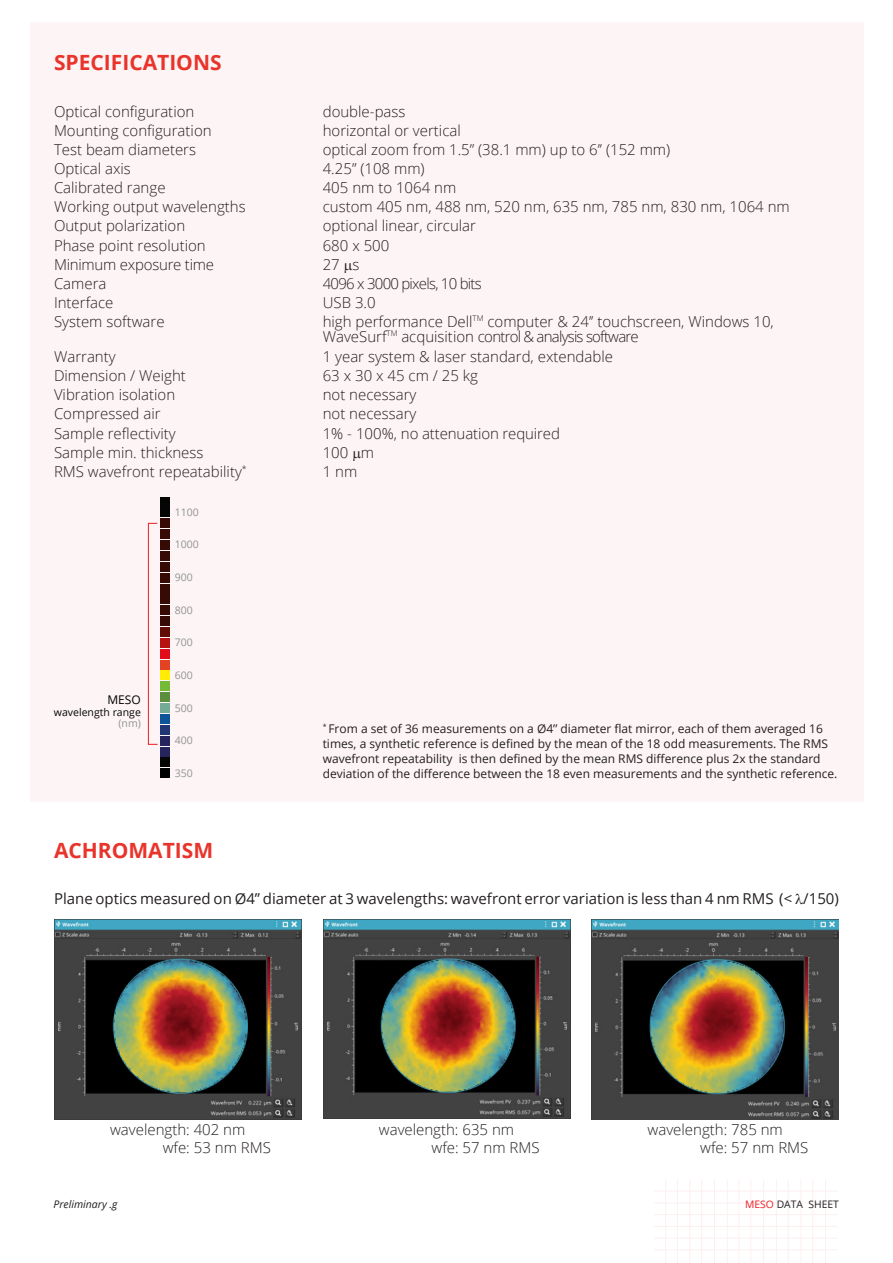
<style>
.page{position:relative;width:893px;height:1263px;background:#fff}
.page>*{position:absolute;margin:0;border:0;box-sizing:border-box;transform-origin:0 0}
.t1{font:700 21px "Open Sans";color:#e9342b}
.t2{font:300 15px/18px "Open Sans";color:#231f20}
.t3{font:15px "Open Sans";color:#231f20}
.t4{font:300 15px "Open Sans";letter-spacing:-.05em;color:#231f20}
.t5{font:12px/15px "Open Sans";color:#231f20}
.t6{font:12px "Open Sans";color:#000}
.t7{font:10.5px "Open Sans";color:#949494}
.t8{font:10.5px "Open Sans";color:#050505}
.t9{font:italic 10.5px "Open Sans";color:#231f20}
.t10{font:10.35px "Open Sans";color:#231f20}
.s1{color:#ee2027}
</style>
<div class="page">
<div style="left:30px;top:22px;width:833px;height:780px;background:#fdf5f5"></div>
<hr style="left:825px;top:1179px;width:1px;height:84px;background:#e9342b">
<hr style="left:812px;top:1179px;width:1px;height:84px;background:#e9342b">
<hr style="left:801px;top:1179px;width:1px;height:84px;background:#e9342b">
<hr style="left:788px;top:1179px;width:1px;height:84px;background:#e9342b">
<hr style="left:776px;top:1179px;width:1px;height:84px;background:#e9342b">
<hr style="left:763px;top:1179px;width:1px;height:84px;background:#e9342b">
<hr style="left:750px;top:1179px;width:1px;height:84px;background:#e9342b">
<hr style="left:739px;top:1179px;width:1px;height:84px;background:#e9342b">
<hr style="left:727px;top:1179px;width:1px;height:84px;background:#e9342b">
<hr style="left:714px;top:1179px;width:1px;height:84px;background:#e9342b">
<hr style="left:701px;top:1179px;width:1px;height:84px;background:#e9342b">
<hr style="left:690px;top:1179px;width:1px;height:84px;background:#e9342b">
<hr style="left:677px;top:1179px;width:1px;height:84px;background:#e9342b">
<hr style="left:665px;top:1179px;width:1px;height:84px;background:#e9342b">
<hr style="left:654px;top:1249px;width:184px;height:1px;background:#e9342b">
<hr style="left:654px;top:1238px;width:184px;height:1px;background:#e9342b">
<hr style="left:654px;top:1226px;width:184px;height:1px;background:#e9342b">
<hr style="left:654px;top:1214px;width:184px;height:1px;background:#e9342b">
<hr style="left:654px;top:1202px;width:184px;height:1px;background:#e9342b">
<hr style="left:654px;top:1191px;width:184px;height:1px;background:#e9342b">
<img style="left:54px;top:919px;width:247px;height:200px">
<img style="left:323px;top:919px;width:247px;height:199px">
<img style="left:592px;top:919px;width:247px;height:201px">
<div style="left:148px;top:523px;width:10px;height:222px;border:1px solid #ed1c24"></div>
<div style="left:160px;top:497px;width:10px;height:9px;background:#050505"></div>
<div style="left:160px;top:508px;width:10px;height:9px;background:#050505"></div>
<div style="left:160px;top:519px;width:10px;height:9px;background:#380a05"></div>
<div style="left:160px;top:529px;width:10px;height:10px;background:#380a05"></div>
<div style="left:160px;top:540px;width:10px;height:10px;background:#380a05"></div>
<div style="left:160px;top:551px;width:10px;height:10px;background:#380a05"></div>
<div style="left:160px;top:562px;width:10px;height:9px;background:#380a05"></div>
<div style="left:160px;top:573px;width:10px;height:9px;background:#380a05"></div>
<div style="left:160px;top:584px;width:10px;height:9px;background:#380a05"></div>
<div style="left:160px;top:595px;width:10px;height:9px;background:#380a05"></div>
<div style="left:160px;top:605px;width:10px;height:10px;background:#380a05"></div>
<div style="left:160px;top:616px;width:10px;height:10px;background:#380a05"></div>
<div style="left:160px;top:627px;width:10px;height:10px;background:#610d05"></div>
<div style="left:160px;top:638px;width:10px;height:9px;background:#b51212"></div>
<div style="left:160px;top:649px;width:10px;height:9px;background:#e30d1a"></div>
<div style="left:160px;top:660px;width:10px;height:9px;background:#e34224"></div>
<div style="left:160px;top:671px;width:10px;height:9px;background:#ffed08"></div>
<div style="left:160px;top:682px;width:10px;height:9px;background:#75ba36"></div>
<div style="left:160px;top:692px;width:10px;height:10px;background:#5c8f3d"></div>
<div style="left:160px;top:703px;width:10px;height:10px;background:#73ab96"></div>
<div style="left:160px;top:714px;width:10px;height:10px;background:#0d5499"></div>
<div style="left:160px;top:725px;width:10px;height:9px;background:#213675"></div>
<div style="left:160px;top:736px;width:10px;height:9px;background:#26245c"></div>
<div style="left:160px;top:747px;width:10px;height:9px;background:#26245c"></div>
<div style="left:160px;top:758px;width:10px;height:9px;background:#050505"></div>
<div style="left:160px;top:769px;width:10px;height:9px;background:#000"></div>
<h1 class="t1" style="left:54px;top:48px;width:169px">SPECIFICATIONS</h1>
<p class="t2" style="left:54px;top:102px;width:142px">Optical configuration</p>
<p class="t2" style="left:323px;top:102px;width:84px">double-pass</p>
<p class="t2" style="left:54px;top:121px;width:159px">Mounting configuration</p>
<p class="t2" style="left:323px;top:121px;width:140px">horizontal or vertical</p>
<p class="t2" style="left:54px;top:140px;width:144px">Test beam diameters</p>
<p class="t2" style="left:323px;top:140px;width:349px">optical zoom from 1.5’’ (38.1 mm) up to 6’’ (152 mm)</p>
<p class="t2" style="left:54px;top:159px;width:78px">Optical axis</p>
<p class="t2" style="left:323px;top:159px;width:103px">4.25” (108 mm)</p>
<p class="t2" style="left:54px;top:178px;width:113px">Calibrated range</p>
<p class="t2" style="left:323px;top:178px;width:135px">405 nm to 1064 nm</p>
<p class="t2" style="left:54px;top:197px;width:193px">Working output wavelengths</p>
<p class="t2" style="left:323px;top:197px;width:469px">custom 405 nm, 488 nm, 520 nm, 635 nm, 785 nm, 830 nm, 1064 nm</p>
<p class="t2" style="left:54px;top:216px;width:133px">Output polarization</p>
<p class="t2" style="left:323px;top:216px;width:155px">optional linear, circular</p>
<p class="t2" style="left:54px;top:236px;width:153px">Phase point resolution</p>
<p class="t2" style="left:323px;top:236px;width:68px">680 x 500</p>
<p class="t2" style="left:54px;top:255px;width:162px">Minimum exposure time</p>
<p class="t2" style="left:323px;top:255px;width:38px">27 s</p>
<p class="t2" style="left:54px;top:274px;width:54px">Camera</p>
<p class="t4" style="left:323px;top:273px;width:161px">4096 x 3000 pixels, 10 bits</p>
<p class="t2" style="left:54px;top:293px;width:61px">Interface</p>
<p class="t2" style="left:323px;top:293px;width:54px">USB 3.0</p>
<p class="t2" style="left:54px;top:312px;width:112px">System software</p>
<p class="t2" style="left:323px;top:314px;width:453px;line-height:15px">high performance Dell<sup>TM</sup> computer &amp; 24’’ touchscreen, Windows 10,<br>WaveSurf<sup>TM</sup> acquisition control &amp; analysis software</p>
<p class="t2" style="left:54px;top:347px;width:63px">Warranty</p>
<p class="t2" style="left:323px;top:347px;width:292px">1 year system &amp; laser standard, extendable</p>
<p class="t2" style="left:54px;top:366px;width:133px">Dimension / Weight</p>
<p class="t2" style="left:323px;top:366px;width:157px">63 x 30 x 45 cm / 25 kg</p>
<p class="t2" style="left:54px;top:385px;width:123px">Vibration isolation</p>
<p class="t2" style="left:323px;top:385px;width:95px">not necessary</p>
<p class="t2" style="left:54px;top:405px;width:108px">Compressed air</p>
<p class="t2" style="left:323px;top:405px;width:95px">not necessary</p>
<p class="t2" style="left:54px;top:424px;width:123px">Sample reflectivity</p>
<p class="t2" style="left:323px;top:424px;width:239px">1% - 100%, no attenuation required</p>
<p class="t2" style="left:54px;top:443px;width:151px">Sample min. thickness</p>
<p class="t2" style="left:323px;top:443px;width:53px">100 m</p>
<p class="t2" style="left:54px;top:462px;width:194px">RMS wavefront repeatability<sup>*</sup></p>
<p class="t2" style="left:323px;top:462px;width:36px">1 nm</p>
<p class="t6" style="left:107px;top:692px;width:35px">MESO</p>
<p class="t8" style="left:54px;top:705px;width:89px">wavelength range</p>
<p class="t7" style="left:118px;top:716px;width:24px">(nm)</p>
<p class="t7" style="left:175px;top:505px;width:26px">1100</p>
<p class="t7" style="left:175px;top:537px;width:26px">1000</p>
<p class="t7" style="left:175px;top:570px;width:20px">900</p>
<p class="t7" style="left:175px;top:602px;width:20px">800</p>
<p class="t7" style="left:175px;top:635px;width:20px">700</p>
<p class="t7" style="left:175px;top:668px;width:20px">600</p>
<p class="t7" style="left:175px;top:700px;width:20px">500</p>
<p class="t7" style="left:175px;top:733px;width:20px">400</p>
<p class="t7" style="left:175px;top:766px;width:20px">350</p>
<h1 class="t1" style="left:54px;top:835px;width:161px">ACHROMATISM</h1>
<p class="t5" style="left:323px;top:721px;width:516px"><sup>*</sup> From a set of 36 measurements on a Ø4’’ diameter flat mirror, each of them averaged 16 times, a synthetic reference is defined by the mean of the 18 odd measurements. The RMS wavefront repeatability is then defined by the mean RMS difference plus 2x the standard deviation of the difference between the 18 even measurements and the synthetic reference.</p>
<p class="t3" style="left:54px;top:888px;width:786px">Plane optics measured on Ø4’’ diameter at 3 wavelengths: wavefront error variation is less than 4 nm RMS (&lt; ●/150)</p>
<p class="t2" style="left:163px;top:1120px;width:110px;text-indent:-53px">wavelength: 402 nm wfe: 53 nm RMS</p>
<p class="t2" style="left:700px;top:1120px;width:110px;text-indent:-53px">wavelength: 785 nm wfe: 57 nm RMS</p>
<p class="t2" style="left:431px;top:1120px;width:110px;text-indent:-53px">wavelength: 635 nm wfe: 57 nm RMS</p>
<p class="t9" style="left:53px;top:1197px;width:66px">Preliminary .g</p>
<p class="t10" style="left:745px;top:1197px;width:95px"><span class="s1">MESO</span> DATA SHEET</p>
</div>
